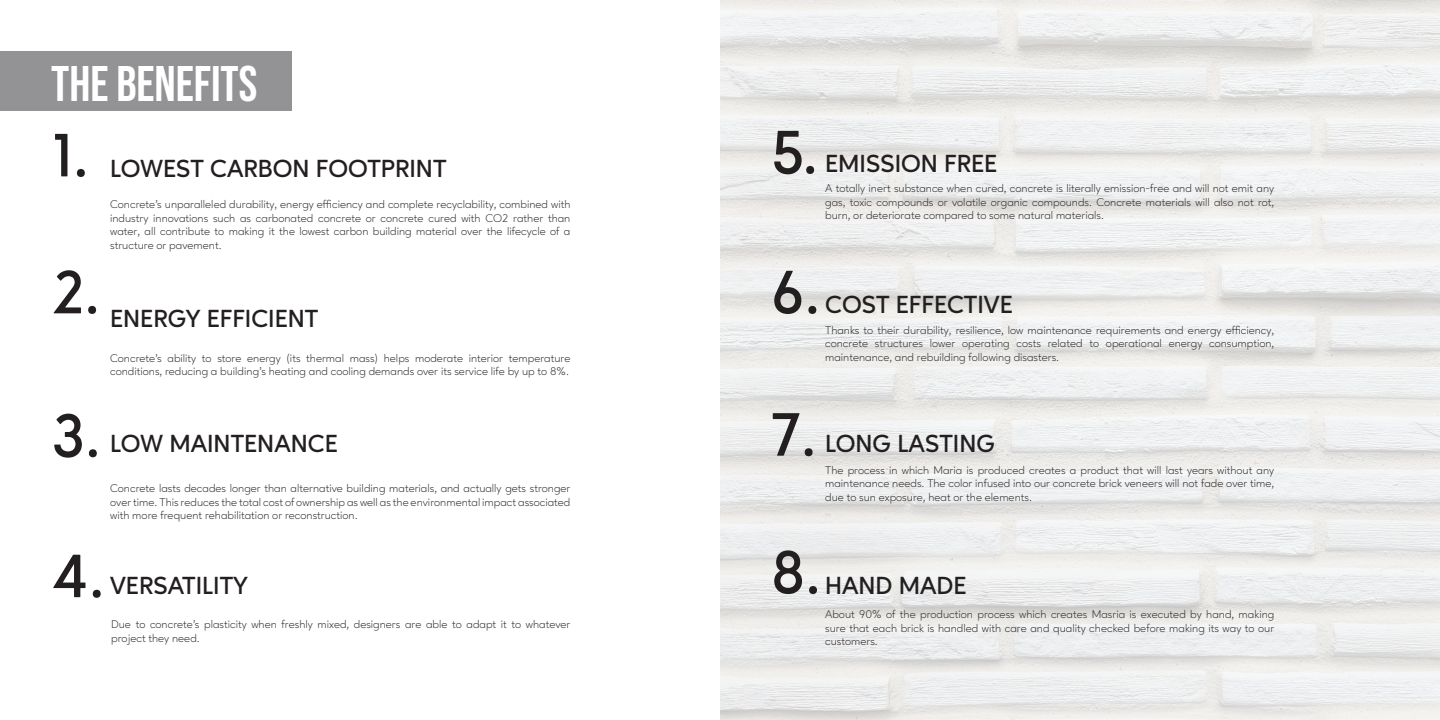
<style>
.page{position:relative;width:1440px;height:720px;background:#fff}
.page>*{position:absolute;margin:0;border:0;box-sizing:border-box;transform-origin:0 0}
.t1{font:600 61.25px "Ageo";color:#231f20}
.t2{font:700 50px "Bebas Neue Pro";color:#fff}
.t3{font:600 25px "Ageo";color:#231f20}
.t4{font:300 11.25px/13.5px "Ageo";color:#231f20;text-align:justify}
</style>
<div class="page">
<img style="left:720px;top:0;width:720px;height:720px">
<div style="left:0;top:51px;width:291px;height:60px;background:#939396"></div>
<p class="t2" style="left:51px;top:55px;width:208px">THE BENEFITS</p>
<p class="t1" style="left:51px;top:120px;width:39px">1.</p>
<p class="t3" style="left:110px;top:154px;width:338px">LOWEST CARBON FOOTPRINT</p>
<p class="t1" style="left:51px;top:257px;width:50px">2.</p>
<p class="t4" style="left:110px;top:197px;width:462px">Concrete’s unparalleled durability, energy efficiency and complete recyclability, combined with industry innovations such as carbonated concrete or concrete cured with CO2 rather than water, all contribute to making it the lowest carbon building material over the lifecycle of a structure or pavement.</p>
<p class="t3" style="left:110px;top:304px;width:210px">ENERGY EFFICIENT</p>
<p class="t4" style="left:110px;top:351px;width:462px">Concrete’s ability to store energy (its thermal mass) helps moderate interior temperature conditions, reducing a building’s heating and cooling demands over its service life by up to 8%.</p>
<p class="t1" style="left:51px;top:400px;width:51px">3.</p>
<p class="t3" style="left:110px;top:429px;width:229px">LOW MAINTENANCE</p>
<p class="t4" style="left:110px;top:482px;width:462px">Concrete lasts decades longer than alternative building materials, and actually gets stronger over time. This reduces the total cost of ownership as well as the environmental impact associated with more frequent rehabilitation or reconstruction.</p>
<p class="t1" style="left:51px;top:541px;width:55px">4.</p>
<p class="t3" style="left:110px;top:571px;width:139px">VERSATILITY</p>
<p class="t4" style="left:111px;top:617px;width:461px">Due to concrete’s plasticity when freshly mixed, designers are able to adapt it to whatever project they need.</p>
<p class="t1" style="left:771px;top:117px;width:48px">5.</p>
<p class="t3" style="left:825px;top:149px;width:174px">EMISSION FREE</p>
<p class="t4" style="left:825px;top:182px;width:451px">A totally inert substance when cured, concrete is literally emission-free and will not emit any gas, toxic compounds or volatile organic compounds. Concrete materials will also not rot, burn, or deteriorate compared to some natural materials.</p>
<p class="t1" style="left:771px;top:257px;width:51px">6.</p>
<p class="t3" style="left:825px;top:290px;width:189px">COST EFFECTIVE</p>
<p class="t4" style="left:825px;top:323px;width:451px">Thanks to their durability, resilience, low maintenance requirements and energy efficiency, concrete structures lower operating costs related to operational energy consumption, maintenance, and rebuilding following disasters.</p>
<p class="t1" style="left:771px;top:399px;width:47px">7.</p>
<p class="t3" style="left:825px;top:429px;width:171px">LONG LASTING</p>
<p class="t4" style="left:825px;top:463px;width:451px">The process in which Maria is produced creates a product that will last years without any maintenance needs. The color infused into our concrete brick veneers will not fade over time, due to sun exposure, heat or the elements.</p>
<p class="t1" style="left:771px;top:537px;width:51px">8.</p>
<p class="t3" style="left:825px;top:571px;width:143px">HAND MADE</p>
<p class="t4" style="left:825px;top:607px;width:451px">About 90% of the production process which creates Masria is executed by hand, making sure that each brick is handled with care and quality checked before making its way to our customers.</p>
</div>
